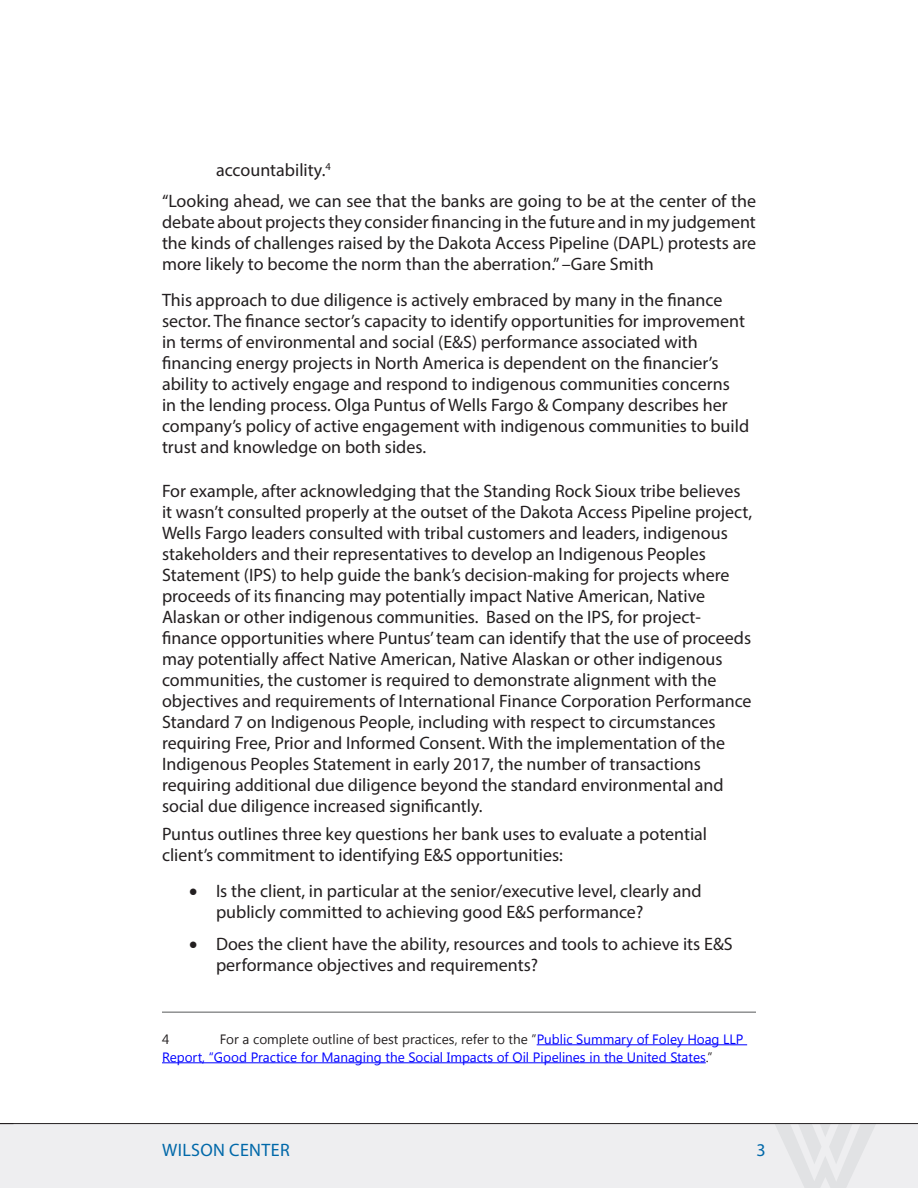
<style>
.page{position:relative;width:918px;height:1188px;background:#fff}
.page>*{position:absolute;margin:0;border:0;box-sizing:border-box;transform-origin:0 0}
.Normal__Web{font:18px/21px "Myriad Pro";color:#231f20}
.t1{font:18px "Myriad Pro";letter-spacing:.02em;color:#0068a9}
.t2{font:13.5px/18px "Segoe UI";color:#00f}
.t3{font:13.5px "Segoe UI";color:#231f20}
.s1{color:#231f20}
</style>
<div class="page">
<div style="left:0;top:1124px;width:918px;height:64px;background:#eeeef0"></div>
<svg style="left:774px;top:1124px;width:102px;height:64px"></svg>
<hr style="left:0;top:1123px;width:918px;height:1px;background:#231f20">
<hr style="left:162px;top:1012px;width:594px;height:1px;background:#57585a">
<hr style="left:537px;top:1044px;width:210px;height:1px;background:#00f">
<hr style="left:162px;top:1062px;width:544px;height:1px;background:#00f">
<p class="Normal__Web" style="left:216px;top:159px;width:116px">accountability.<sup>4</sup></p>
<p class="Normal__Web" style="left:162px;top:190px;width:596px;text-align:justify">“Looking ahead, we can see that the banks are going to be at the center of the debate about projects they consider financing in the future and in my judgement the kinds of challenges raised by the Dakota Access Pipeline (DAPL) protests are more likely to become the norm than the aberration.” –Gare Smith</p>
<p class="Normal__Web" style="left:162px;top:289px;width:589px">This approach to due diligence is actively embraced by many in the finance sector. The finance sector’s capacity to identify opportunities for improvement in terms of environmental and social (E&amp;S) performance associated with financing energy projects in North America is dependent on the financier’s ability to actively engage and respond to indigenous communities concerns<br>in the lending process. Olga Puntus of Wells Fargo &amp; Company describes her company’s policy of active engagement with indigenous communities to build trust and knowledge on both sides.</p>
<p class="Normal__Web" style="left:162px;top:480px;width:592px">For example, after acknowledging that the Standing Rock Sioux tribe believes it wasn’t consulted properly at the outset of the Dakota Access Pipeline project, Wells Fargo leaders consulted with tribal customers and leaders, indigenous stakeholders and their representatives to develop an Indigenous Peoples Statement (IPS) to help guide the bank’s decision-making for projects where proceeds of its financing may potentially impact Native American, Native Alaskan or other indigenous communities. Based on the IPS, for project&shy;finance opportunities where Puntus’ team can identify that the use of proceeds may potentially affect Native American, Native Alaskan or other indigenous communities, the customer is required to demonstrate alignment with the objectives and requirements of International Finance Corporation Performance Standard 7 on Indigenous People, including with respect to circumstances requiring Free, Prior and Informed Consent. With the implementation of the Indigenous Peoples Statement in early 2017, the number of transactions requiring additional due diligence beyond the standard environmental and social due diligence increased significantly.</p>
<p class="Normal__Web" style="left:162px;top:823px;width:547px">Puntus outlines three key questions her bank uses to evaluate a potential client’s commitment to identifying E&amp;S opportunities:</p>
<p class="Normal__Web" style="left:216px;top:880px;width:487px;text-indent:-27px">• Is the client, in particular at the senior/executive level, clearly and publicly committed to achieving good E&amp;S performance?</p>
<p class="Normal__Web" style="left:216px;top:933px;width:518px;text-indent:-27px">• Does the client have the ability, resources and tools to achieve its E&amp;S performance objectives and requirements?</p>
<p class="t2" style="left:162px;top:1029px;width:583px;text-indent:58px"><span class="s1">For a complete outline of best practices, refer to the ”</span>Public Summary of Foley Hoag LLP<br>Report, “Good Practice for Managing the Social Impacts of Oil Pipelines in the United States<span class="s1">.”</span></p>
<p class="t3" style="left:162px;top:1029px;width:9px">4</p>
<p class="t1" style="left:162px;top:1139px;width:129px">WILSON CENTER</p>
<p class="t1" style="left:756px;top:1139px;width:11px">3</p>
</div>
